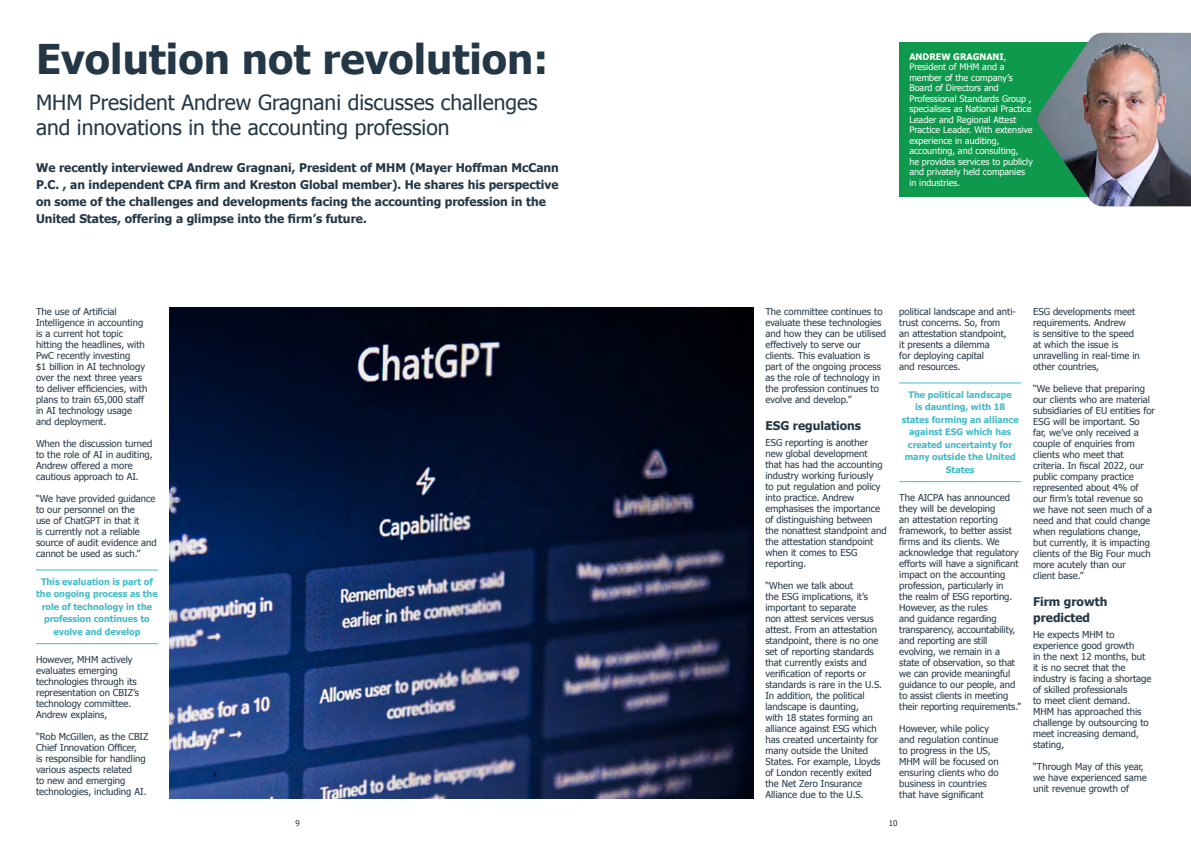
<style>
.page{position:relative;width:1191px;height:842px;background:#fff}
.page>*{position:absolute;margin:0;border:0;box-sizing:border-box;transform-origin:0 0}
.t1{font:700 41px "Tahoma";color:#243746}
.t2{font:21px/24.7px "Tahoma";color:#243746}
.t3{font:700 12px/17px "Tahoma";color:#243746}
.t4{font:9.5px/11px "Tahoma";color:#243746}
.t5{font:9px/10.5px "Tahoma";color:#fff}
.t6{font:700 9px/12.5px "Tahoma";color:#43bbc7;text-align:center}
.t7{font:8px "Tahoma";color:#243746}
.s1{font-weight:700}
</style>
<div class="page">
<img style="left:170px;top:308px;width:583px;height:490px">
<hr style="left:36px;top:569px;width:122px;height:1px;background:#43bbc7">
<hr style="left:36px;top:643px;width:122px;height:1px;background:#43bbc7">
<div style="left:899px;top:42px;width:281px;height:155px;background:#0e994d"></div>
<img style="left:1037px;top:33px;width:154px;height:173px">
<hr style="left:899px;top:382px;width:122px;height:1px;background:#43bbc7">
<hr style="left:899px;top:481px;width:122px;height:1px;background:#43bbc7">
<h1 class="t1" style="left:36px;top:30px;width:514px">Evolution not revolution:</h1>
<h2 class="t2" style="left:36px;top:89px;width:503px">MHM President Andrew Gragnani discusses challenges and innovations in the accounting profession</h2>
<p class="t3" style="left:36px;top:159px;width:524px">We recently interviewed Andrew Gragnani, President of MHM (Mayer Hoffman McCann P.C. , an independent CPA firm and Kreston Global member). He shares his perspective on some of the challenges and developments facing the accounting profession in the United States, offering a glimpse into the firm’s future.</p>
<p class="t4" style="left:36px;top:305px;width:113px">The use of Artificial<br>Intelligence in accounting is a current hot topic hitting the headlines, with<br>PwC recently investing<br>$1 billion in AI technology over the next three years to deliver efficiencies, with plans to train 65,000 staff in AI technology usage and deployment.</p>
<p class="t4" style="left:36px;top:437px;width:118px">When the discussion turned to the role of AI in auditing,<br>Andrew offered a more cautious approach to AI.</p>
<p class="t4" style="left:36px;top:492px;width:122px">“We have provided guidance to our personnel on the<br>use of ChatGPT in that it<br>is currently not a reliable source of audit evidence and cannot be used as such.”</p>
<p class="t6" style="left:36px;top:575px;width:123px">This evaluation is part of the ongoing process as the role of technology in the profession continues to evolve and develop</p>
<p class="t4" style="left:36px;top:653px;width:104px">However, MHM actively evaluates emerging technologies through its representation on CBIZ’s technology committee.<br>Andrew explains,</p>
<p class="t4" style="left:36px;top:730px;width:114px">“Rob McGillen, as the CBIZ<br>Chief Innovation Officer,<br>is responsible for handling various aspects related<br>to new and emerging technologies, including AI.</p>
<p class="t5" style="left:909px;top:51px;width:125px"><span class="s1">ANDREW GRAGNANI</span>,<br>President of MHM and a member of the company’s<br>Board of Directors and<br>Professional Standards Group , specialises as National Practice<br>Leader and Regional Attest<br>Practice Leader. With extensive experience in auditing, accounting, and consulting,<br>he provides services to publicly and privately held companies in industries.</p>
<p class="t4" style="left:765px;top:305px;width:122px">The committee continues to evaluate these technologies and how they can be utilised effectively to serve our clients. This evaluation is part of the ongoing process as the role of technology in the profession continues to evolve and develop.”</p>
<p class="t3" style="left:765px;top:416px;width:97px">ESG regulations</p>
<p class="t4" style="left:765px;top:437px;width:123px">ESG reporting is another new global development<br>that has had the accounting industry working furiously<br>to put regulation and policy into practice. Andrew emphasises the importance of distinguishing between the nonattest standpoint and the attestation standpoint when it comes to ESG reporting.</p>
<p class="t4" style="left:765px;top:580px;width:117px">“When we talk about<br>the ESG implications, it’s important to separate<br>non attest services versus attest. From an attestation standpoint, there is no one set of reporting standards that currently exists and verification of reports or standards is rare in the U. S.<br>In addition, the political landscape is daunting,<br>with 18 states forming an alliance against ESG which has created uncertainty for many outside the United<br>States. For example, Lloyds of London recently exited the Net Zero Insurance<br>Alliance due to the U. S.</p>
<p class="t4" style="left:899px;top:305px;width:118px">political landscape and anti&shy;trust concerns. So, from<br>an attestation standpoint,<br>it presents a dilemma<br>for deploying capital<br>and resources.</p>
<p class="t6" style="left:901px;top:388px;width:118px">The political landscape<br>is daunting, with 18 states forming an alliance against ESG which has created uncertainty for many outside the United<br>States</p>
<p class="t4" style="left:899px;top:491px;width:123px">The AICPA has announced they will be developing<br>an attestation reporting framework, to better assist firms and its clients. We acknowledge that regulatory efforts will have a significant impact on the accounting profession, particularly in<br>the realm of ESG reporting.<br>However, as the rules<br>and guidance regarding transparency, accountability, and reporting are still evolving, we remain in a state of observation, so that we can provide meaningful guidance to our people, and to assist clients in meeting their reporting requirements.”</p>
<p class="t4" style="left:899px;top:722px;width:101px">However, while policy and regulation continue to progress in the US,<br>MHM will be focused on ensuring clients who do business in countries that have significant</p>
<p class="t4" style="left:1033px;top:305px;width:108px">ESG developments meet requirements. Andrew<br>is sensitive to the speed at which the issue is unravelling in real-time in other countries,</p>
<p class="t4" style="left:1033px;top:382px;width:123px">“We believe that preparing our clients who are material subsidiaries of EU entities for<br>ESG will be important. So far, we’ve only received a couple of enquiries from clients who meet that criteria. In fiscal 2022, our public company practice represented about 4% of<br>our firm’s total revenue so we have not seen much of a need and that could change when regulations change, but currently, it is impacting clients of the Big Four much more acutely than our<br>client base.”</p>
<p class="t3" style="left:1033px;top:593px;width:76px;line-height:16px">Firm growth predicted</p>
<p class="t4" style="left:1033px;top:629px;width:120px">He expects MHM to experience good growth<br>in the next 12 months, but it is no secret that the industry is facing a shortage of skilled professionals<br>to meet client demand.<br>MHM has approached this challenge by outsourcing to meet increasing demand, stating,</p>
<p class="t4" style="left:1033px;top:761px;width:115px">“Through May of this year, we have experienced same unit revenue growth of</p>
<p class="t7" style="left:295px;top:818px;width:6px">9</p>
<p class="t7" style="left:889px;top:818px;width:10px">10</p>
</div>
